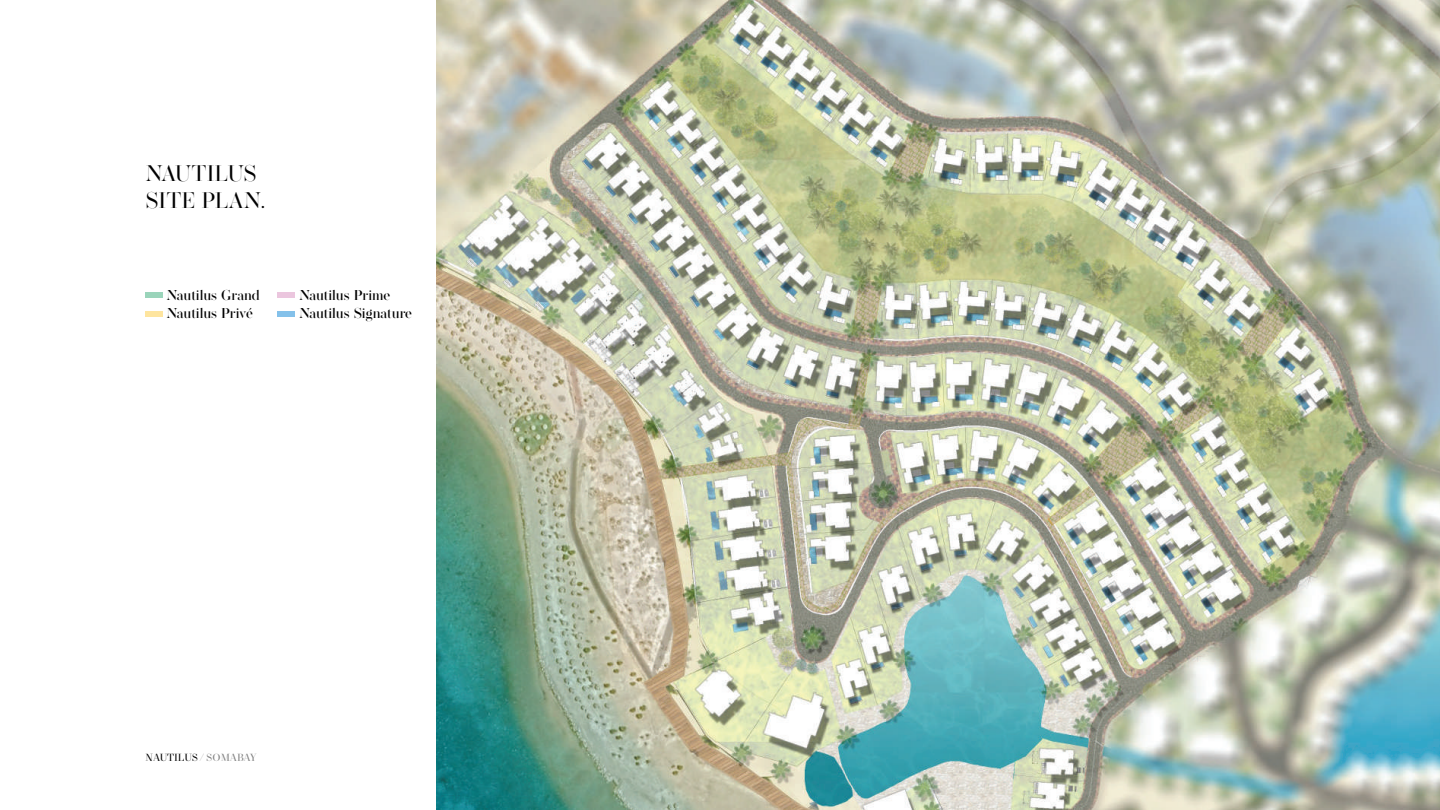
<style>
.page{position:relative;width:1440px;height:810px;background:#fff}
.page>*{position:absolute;margin:0;border:0;box-sizing:border-box;transform-origin:0 0}
.t1{font:22.5px/27px "Operetta 32";color:#000}
.t2{font:500 14.25px/18.3px "Operetta 32";color:#000}
.t3{font:10.5px "New Paris Headline";color:#000}
.s1{color:#808080}
</style>
<div class="page">
<img style="left:436px;top:0;width:1004px;height:810px">
<div style="left:146px;top:292px;width:17px;height:5px;background:#9ad4ba"></div>
<div style="left:278px;top:292px;width:17px;height:5px;background:#ebc6de"></div>
<div style="left:278px;top:311px;width:17px;height:6px;background:#84c1ea"></div>
<div style="left:146px;top:311px;width:17px;height:6px;background:#fee59f"></div>
<h1 class="t1" style="left:146px;top:159px;width:122px">NAUTILUS<br>SITE PLAN.</h1>
<p class="t2" style="left:166px;top:286px;width:95px">Nautilus Grand<br>Nautilus Privé</p>
<p class="t2" style="left:299px;top:286px;width:115px">Nautilus Prime<br>Nautilus Signature</p>
<p class="t3" style="left:146px;top:752px;width:113px">NAUTILUS <span class="s1">/ SOMABAY</span></p>
</div>
